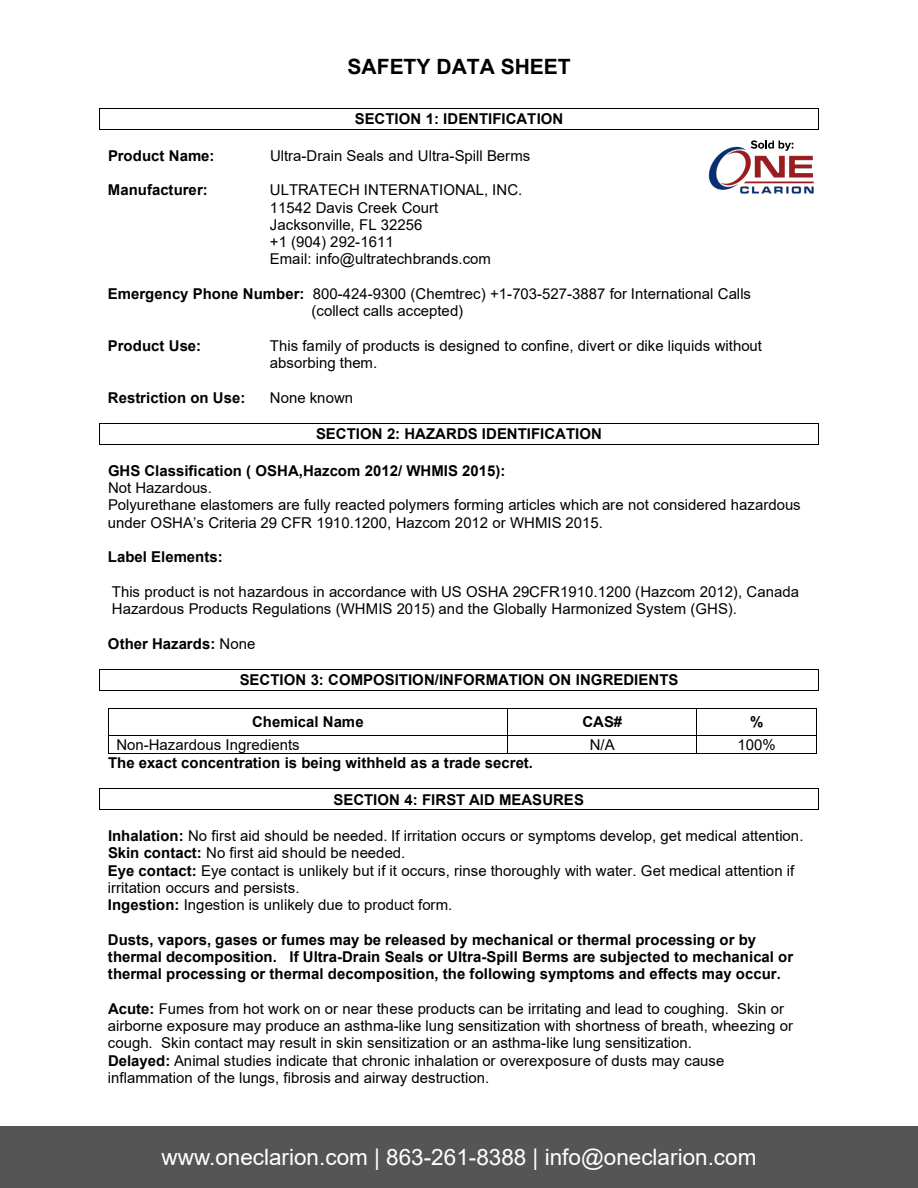
<style>
.page{position:relative;width:918px;height:1188px;background:#fff}
.page>*{position:absolute;margin:0;border:0;box-sizing:border-box;transform-origin:0 0}
.t1{font:22.5px "Arial";color:#fff}
.t2{font:700 21px "Arial";color:#000}
.t3{font:15px "Arial";color:#000}
.t4{font:700 15px "Arial";color:#000}
.s1{font-weight:400}
.s2{font-weight:700}
</style>
<div class="page">
<hr style="left:100px;top:108px;width:718px;height:1px;background:#000">
<hr style="left:100px;top:129px;width:718px;height:1px;background:#000">
<svg style="left:99px;top:108px;width:1px;height:22px"></svg>
<svg style="left:818px;top:108px;width:1px;height:22px"></svg>
<hr style="left:100px;top:423px;width:718px;height:1px;background:#000">
<hr style="left:100px;top:444px;width:718px;height:1px;background:#000">
<svg style="left:99px;top:423px;width:1px;height:22px"></svg>
<svg style="left:818px;top:423px;width:1px;height:22px"></svg>
<hr style="left:100px;top:669px;width:718px;height:1px;background:#000">
<hr style="left:100px;top:690px;width:718px;height:1px;background:#000">
<svg style="left:99px;top:669px;width:1px;height:22px"></svg>
<svg style="left:818px;top:669px;width:1px;height:22px"></svg>
<hr style="left:109px;top:708px;width:399px;height:1px;background:#000">
<hr style="left:508px;top:708px;width:189px;height:1px;background:#000">
<hr style="left:697px;top:708px;width:119px;height:1px;background:#000">
<hr style="left:109px;top:735px;width:399px;height:1px;background:#000">
<hr style="left:508px;top:735px;width:189px;height:1px;background:#000">
<hr style="left:697px;top:735px;width:119px;height:1px;background:#000">
<svg style="left:108px;top:708px;width:1px;height:46px"></svg>
<hr style="left:109px;top:753px;width:399px;height:1px;background:#000">
<hr style="left:508px;top:753px;width:189px;height:1px;background:#000">
<hr style="left:697px;top:753px;width:119px;height:1px;background:#000">
<svg style="left:816px;top:708px;width:1px;height:46px"></svg>
<hr style="left:100px;top:788px;width:718px;height:1px;background:#000">
<hr style="left:100px;top:809px;width:718px;height:1px;background:#000">
<svg style="left:99px;top:788px;width:1px;height:22px"></svg>
<svg style="left:818px;top:788px;width:1px;height:22px"></svg>
<div style="left:0;top:1127px;width:918px;height:61px;background:#555"></div>
<img style="left:708px;top:143px;width:106px;height:51px">
<svg style="left:751px;top:140px;width:42px;height:11px"></svg>
<p class="t2" style="left:348px;top:58px;width:225px">SAFETY DATA SHEET</p>
<p class="t4" style="left:355px;top:113px;width:210px">SECTION 1: IDENTIFICATION</p>
<p class="t4" style="left:108px;top:150px;width:108px">Product Name:</p>
<p class="t3" style="left:270px;top:150px;width:262px">Ultra-Drain Seals and Ultra-Spill Berms</p>
<p class="t4" style="left:108px;top:185px;width:101px">Manufacturer:</p>
<p class="t3" style="left:270px;top:185px;width:254px">ULTRATECH INTERNATIONAL, INC.</p>
<p class="t3" style="left:270px;top:202px;width:170px">11542 Davis Creek Court</p>
<p class="t3" style="left:270px;top:219px;width:154px">Jacksonville, FL 32256</p>
<p class="t3" style="left:270px;top:236px;width:125px">+1 (904) 292-1611</p>
<p class="t3" style="left:270px;top:254px;width:223px">Email: info@ultratechbrands.com</p>
<p class="t4" style="left:108px;top:288px;width:198px">Emergency Phone Number:</p>
<p class="t3" style="left:313px;top:288px;width:440px">800-424-9300 (Chemtrec) +1-703-527-3887 for International Calls</p>
<p class="t3" style="left:312px;top:305px;width:153px">(collect calls accepted)</p>
<p class="t4" style="left:108px;top:340px;width:95px">Product Use:</p>
<p class="t3" style="left:270px;top:340px;width:494px">This family of products is designed to confine, divert or dike liquids without</p>
<p class="t3" style="left:270px;top:357px;width:109px">absorbing them.</p>
<p class="t4" style="left:108px;top:392px;width:139px">Restriction on Use:</p>
<p class="t3" style="left:270px;top:392px;width:85px">None known</p>
<p class="t4" style="left:316px;top:429px;width:287px">SECTION 2: HAZARDS IDENTIFICATION</p>
<p class="t4" style="left:108px;top:465px;width:399px">GHS Classification ( OSHA,Hazcom 2012/ WHMIS 2015):</p>
<p class="t3" style="left:108px;top:482px;width:106px">Not Hazardous.</p>
<p class="t3" style="left:108px;top:500px;width:694px">Polyurethane elastomers are fully reacted polymers forming articles which are not considered hazardous</p>
<p class="t3" style="left:108px;top:517px;width:496px">under OSHA’s Criteria 29 CFR 1910.1200, Hazcom 2012 or WHMIS 2015.</p>
<p class="t4" style="left:108px;top:551px;width:116px">Label Elements:</p>
<p class="t3" style="left:112px;top:586px;width:689px">This product is not hazardous in accordance with US OSHA 29CFR1910.1200 (Hazcom 2012), Canada</p>
<p class="t3" style="left:112px;top:603px;width:627px">Hazardous Products Regulations (WHMIS 2015) and the Globally Harmonized System (GHS).</p>
<p class="t4" style="left:108px;top:638px;width:149px">Other Hazards: <span class="s1">None</span></p>
<p class="t4" style="left:240px;top:674px;width:440px">SECTION 3: COMPOSITION/INFORMATION ON INGREDIENTS</p>
<p class="t4" style="left:252px;top:716px;width:113px">Chemical Name</p>
<p class="t4" style="left:582px;top:716px;width:41px">CAS#</p>
<p class="t4" style="left:750px;top:716px;width:15px">%</p>
<p class="t3" style="left:116px;top:739px;width:185px">Non-Hazardous Ingredients</p>
<p class="t3" style="left:590px;top:739px;width:26px">N/A</p>
<p class="t3" style="left:738px;top:739px;width:40px">100%</p>
<p class="t4" style="left:108px;top:757px;width:427px">The exact concentration is being withheld as a trade secret.</p>
<p class="t4" style="left:334px;top:794px;width:252px">SECTION 4: FIRST AID MEASURES</p>
<p class="t3" style="left:108px;top:830px;width:697px"><span class="s2">Inhalation:</span> No first aid should be needed. If irritation occurs or symptoms develop, get medical attention.</p>
<p class="t3" style="left:108px;top:848px;width:299px"><span class="s2">Skin contact:</span> No first aid should be needed.</p>
<p class="t3" style="left:108px;top:865px;width:688px"><span class="s2">Eye contact:</span> Eye contact is unlikely but if it occurs, rinse thoroughly with water. Get medical attention if</p>
<p class="t3" style="left:108px;top:882px;width:193px">irritation occurs and persists.</p>
<p class="t3" style="left:108px;top:899px;width:346px"><span class="s2">Ingestion:</span> Ingestion is unlikely due to product form.</p>
<p class="t4" style="left:108px;top:934px;width:650px">Dusts, vapors, gases or fumes may be released by mechanical or thermal processing or by</p>
<p class="t4" style="left:108px;top:951px;width:687px">thermal decomposition. If Ultra-Drain Seals or Ultra-Spill Berms are subjected to mechanical or</p>
<p class="t4" style="left:108px;top:968px;width:674px">thermal processing or thermal decomposition, the following symptoms and effects may occur.</p>
<p class="t3" style="left:108px;top:1003px;width:678px"><span class="s2">Acute:</span> Fumes from hot work on or near these products can be irritating and lead to coughing. Skin or</p>
<p class="t3" style="left:108px;top:1020px;width:687px">airborne exposure may produce an asthma-like lung sensitization with shortness of breath, wheezing or</p>
<p class="t3" style="left:108px;top:1037px;width:586px">cough. Skin contact may result in skin sensitization or an asthma-like lung sensitization.</p>
<p class="t3" style="left:108px;top:1055px;width:618px"><span class="s2">Delayed:</span> Animal studies indicate that chronic inhalation or overexposure of dusts may cause</p>
<p class="t3" style="left:108px;top:1072px;width:383px">inflammation of the lungs, fibrosis and airway destruction.</p>
<p class="t1" style="left:162px;top:1149px;width:596px">www.oneclarion.com | 863-261-8388 | info@oneclarion.com</p>
</div>
